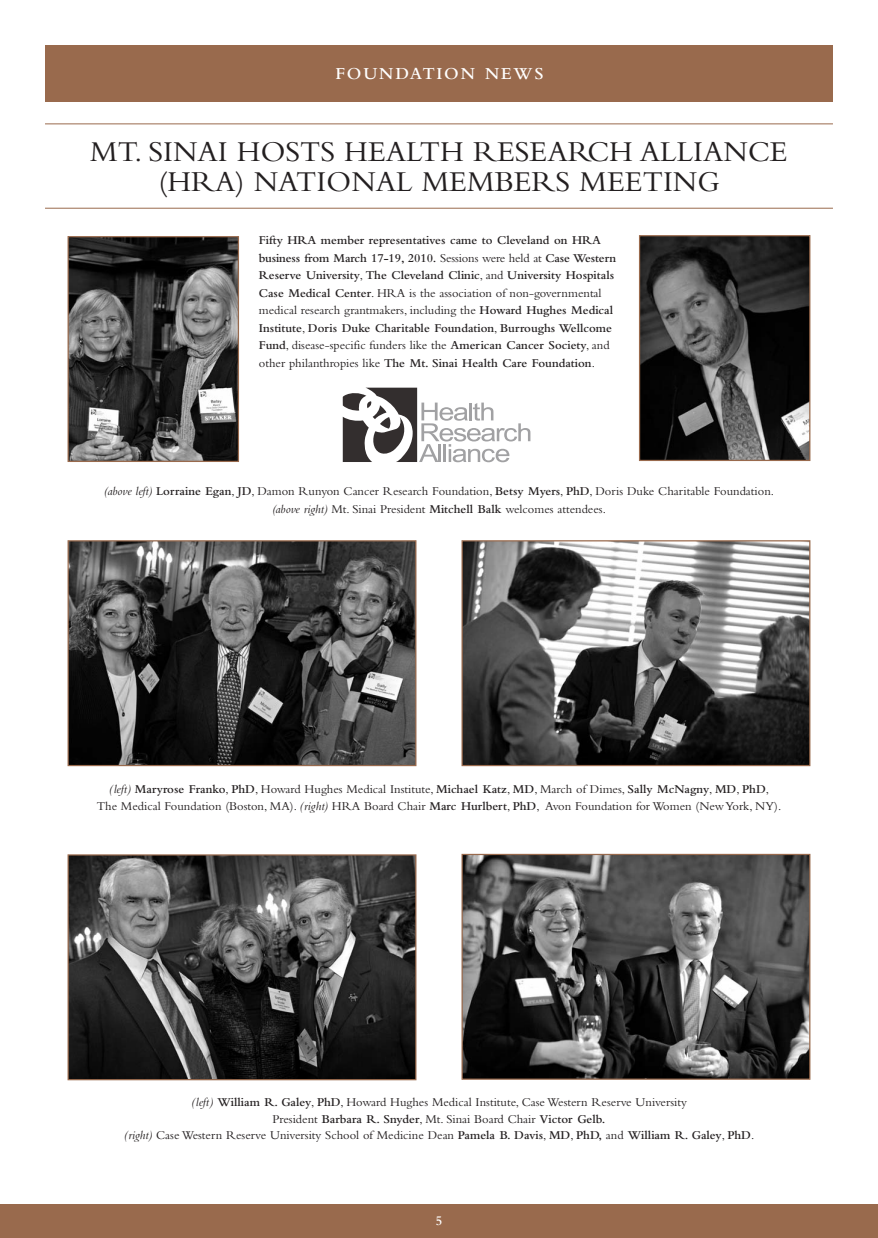
<style>
.page{position:relative;width:878px;height:1238px;background:#fff}
.page>*{position:absolute;margin:0;border:0;box-sizing:border-box;transform-origin:0 0}
.t1{font:30px/30px "Bembo";color:#231f20;text-align:center}
.t2{font:600 17.5px "Bembo";letter-spacing:.1em;color:#fff}
.t3{font:600 13.75px "Bembo";color:#fff}
.t4{font:12.5px/17.5px "Bembo";color:#231f20;text-align:center}
.t5{font:600 12.5px/17.5px "Bembo";color:#231f20}
.s1{font-weight:400}
.s2{font-style:italic}
.s3{font-weight:600}
</style>
<div class="page">
<div style="left:45px;top:45px;width:787px;height:56px;background:#996a4d"></div>
<hr style="left:45px;top:124px;width:787px;height:1px;background:#996a4d">
<hr style="left:45px;top:208px;width:787px;height:1px;background:#996a4d">
<img style="left:641px;top:237px;width:167px;height:222px">
<div style="left:639px;top:235px;width:171px;height:226px;border:1px solid #996a4d"></div>
<img style="left:70px;top:238px;width:167px;height:222px">
<div style="left:68px;top:236px;width:171px;height:226px;border:1px solid #996a4d"></div>
<svg style="left:343px;top:388px;width:187px;height:74px"></svg>
<img style="left:70px;top:542px;width:344px;height:222px">
<div style="left:68px;top:540px;width:348px;height:226px;border:1px solid #996a4d"></div>
<img style="left:463px;top:542px;width:345px;height:222px">
<div style="left:461px;top:540px;width:349px;height:226px;border:1px solid #996a4d"></div>
<img style="left:70px;top:856px;width:344px;height:222px">
<div style="left:68px;top:854px;width:348px;height:226px;border:1px solid #996a4d"></div>
<img style="left:463px;top:855px;width:345px;height:222px">
<div style="left:461px;top:853px;width:349px;height:226px;border:1px solid #996a4d"></div>
<div style="left:0;top:1204px;width:878px;height:33px;background:#996a4d"></div>
<h2 class="t2" style="left:335px;top:67px;width:209px">FOUNDATION NEWS</h2>
<h1 class="t1" style="left:90px;top:139px;width:699px">MT. SINAI HOSTS HEALTH RESEARCH ALLIANCE (HRA) NATIONAL MEMBERS MEETING</h1>
<p class="t5" style="left:259px;top:233px;width:359px">Fifty HRA member representatives came to Cleveland on HRA business from March 17-19, 2010. <span class="s1">Sessions were held at</span> Case Western Reserve University<span class="s1">,</span> The Cleveland Clinic<span class="s1">, and</span> University Hospitals Case Medical Center<span class="s1">. HRA is the association of non-governmental medical research grantmakers, including the</span> Howard Hughes Medical Institute<span class="s1">,</span> Doris Duke Charitable Foundation<span class="s1">,</span> Burroughs Wellcome Fund<span class="s1">, disease-specific funders like the</span> American Cancer Society<span class="s1">, and other philanthropies like</span> The Mt. Sinai Health Care Foundation<span class="s1">.</span></p>
<p class="t4" style="left:104px;top:484px;width:671px"><span class="s2">(above left)</span> <span class="s3">Lorraine Egan</span>, <span class="s3">JD</span>, Damon Runyon Cancer Research Foundation, <span class="s3">Betsy Myers</span>, <span class="s3">PhD</span>, Doris Duke Charitable Foundation. <span class="s2">(above right)</span> Mt. Sinai President <span class="s3">Mitchell Balk</span> welcomes attendees.</p>
<p class="t4" style="left:97px;top:781px;width:686px"><span class="s2">(left)</span> <span class="s3">Maryrose Franko</span>, <span class="s3">PhD</span>, Howard Hughes Medical Institute, <span class="s3">Michael Katz</span>, <span class="s3">MD</span>, March of Dimes, <span class="s3">Sally McNagny</span>, <span class="s3">MD</span>, <span class="s3">PhD</span>,<br>The Medical Foundation (Boston, MA). <span class="s2">(right)</span> HRA Board Chair <span class="s3">Marc Hurlbert</span>, <span class="s3">PhD</span>, Avon Foundation for Women (New York, NY).</p>
<p class="t4" style="left:124px;top:1094px;width:632px;line-height:16.9px"><span class="s2">(left)</span> <span class="s3">William R. Galey</span>, <span class="s3">PhD</span>, Howard Hughes Medical Institute, Case Western Reserve University<br>President <span class="s3">Barbara R. Snyder</span>, Mt. Sinai Board Chair <span class="s3">Victor Gelb.<br></span><span class="s2">(right)</span> Case Western Reserve University School of Medicine Dean <span class="s3">Pamela B. Davis</span>, <span class="s3">MD</span>, <span class="s3">PhD,</span> and <span class="s3">William R. Galey</span>, <span class="s3">PhD</span>.</p>
<p class="t3" style="left:435px;top:1215px;width:9px">5</p>
</div>
